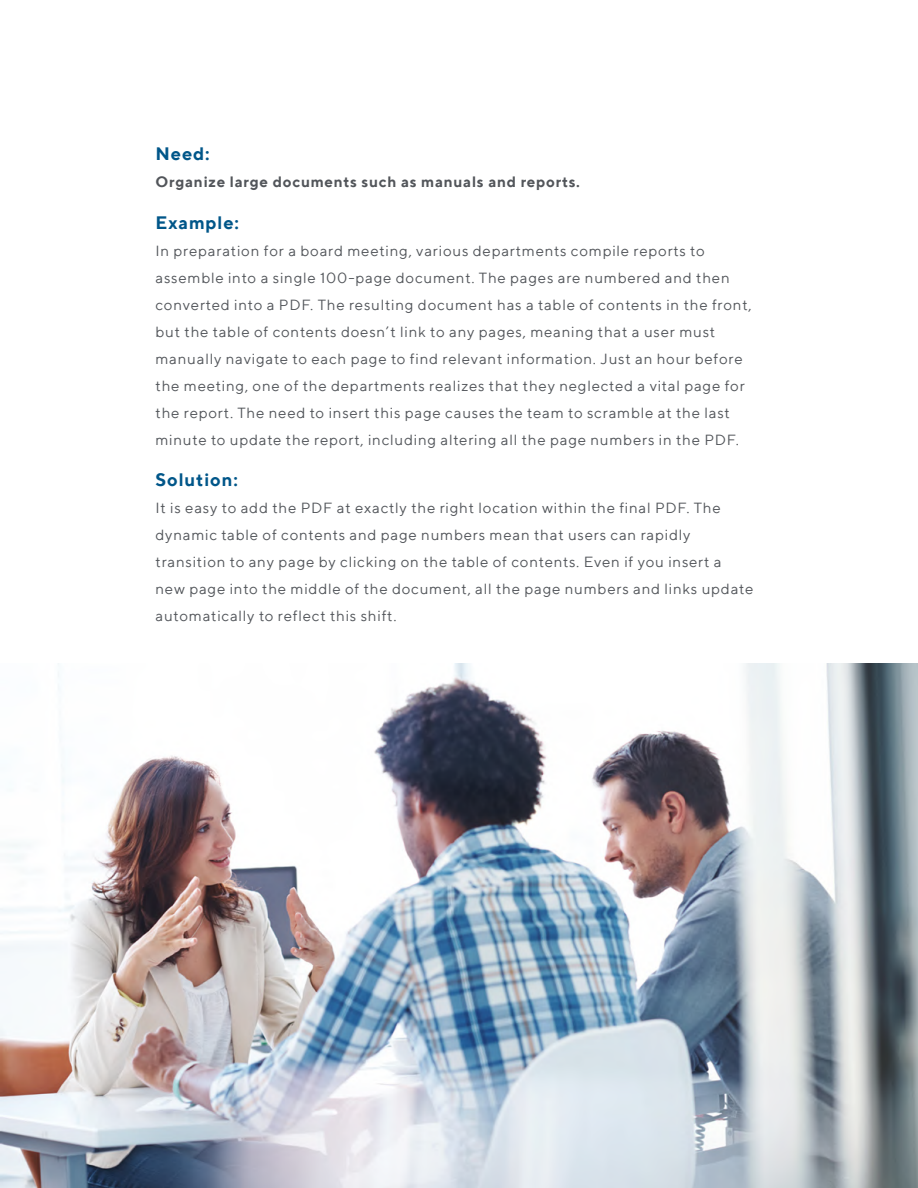
<style>
.page{position:relative;width:918px;height:1188px;background:#fff}
.page>*{position:absolute;margin:0;border:0;box-sizing:border-box;transform-origin:0 0}
.t1{font:700 18px "TT Norms";letter-spacing:.05em;color:#005689}
.t2{font:15px/27px "TT Norms";letter-spacing:.05em;color:#52555a}
.t3{font:700 15px "TT Norms";letter-spacing:.05em;color:#52555a}
</style>
<div class="page">
<img style="left:0;top:663px;width:918px;height:525px">
<p class="t1" style="left:156px;top:143px;width:56px">Need:</p>
<p class="t3" style="left:156px;top:173px;width:426px">Organize large documents such as manuals and reports.</p>
<p class="t1" style="left:156px;top:211px;width:85px">Example:</p>
<p class="t2" style="left:156px;top:237px;width:598px">In preparation for a board meeting, various departments compile reports to assemble into a single 100-page document. The pages are numbered and then converted into a PDF. The resulting document has a table of contents in the front, but the table of contents doesn’t link to any pages, meaning that a user must manually navigate to each page to find relevant information. Just an hour before the meeting, one of the departments realizes that they neglected a vital page for the report. The need to insert this page causes the team to scramble at the last minute to update the report, including altering all the page numbers in the PDF.</p>
<p class="t1" style="left:156px;top:468px;width:84px">Solution:</p>
<p class="t2" style="left:156px;top:494px;width:599px">It is easy to add the PDF at exactly the right location within the final PDF. The dynamic table of contents and page numbers mean that users can rapidly transition to any page by clicking on the table of contents. Even if you insert a new page into the middle of the document, all the page numbers and links update automatically to reflect this shift.</p>
</div>
